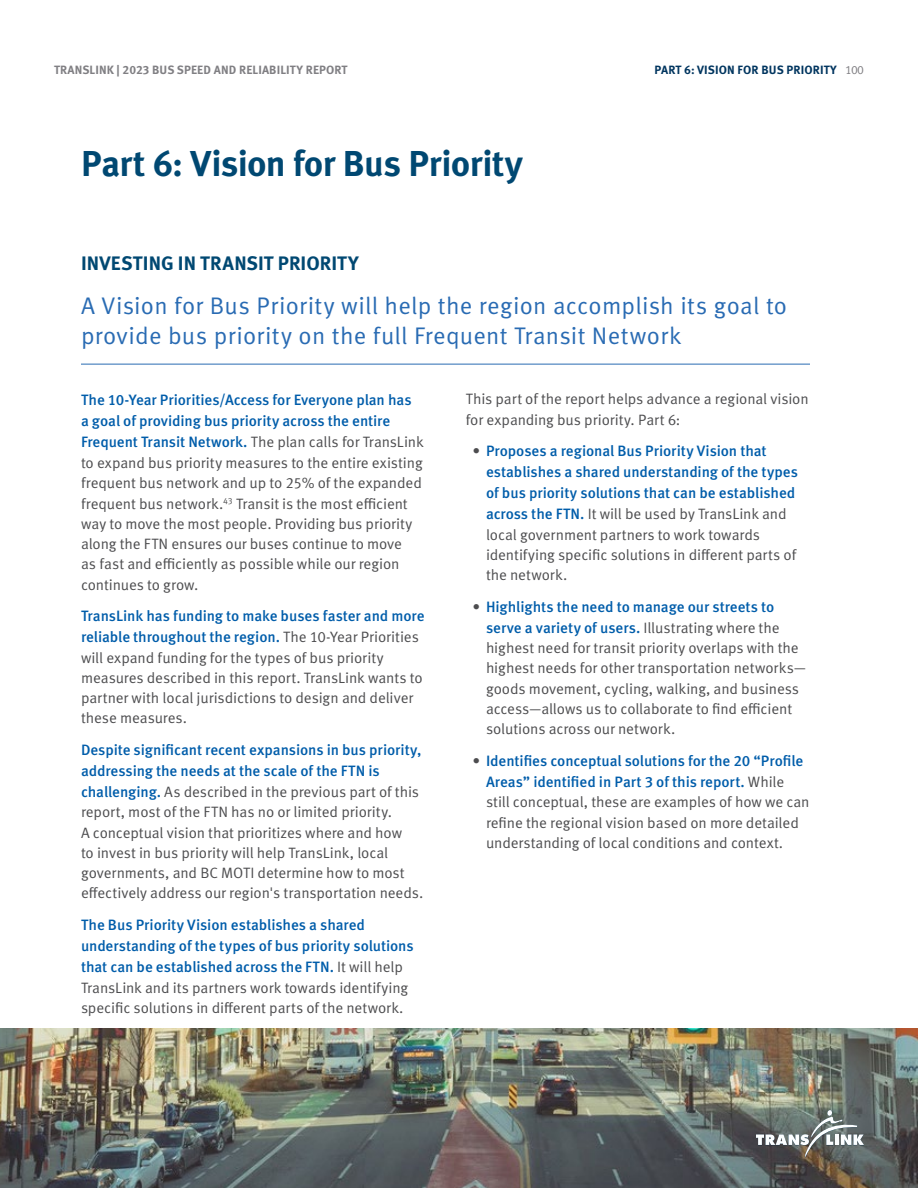
<style>
.page{position:relative;width:918px;height:1188px;background:#fff}
.page>*{position:absolute;margin:0;border:0;box-sizing:border-box;transform-origin:0 0}
.Header_1{font:700 36px "Meta Pro";letter-spacing:-.01em;color:#004872}
.Special_Header{font:24px/30px "Meta Pro Norm";letter-spacing:.01em;color:#296bb3}
.Header_2{font:700 19.5px "Meta Pro";letter-spacing:.015em;color:#004872}
.Paragraph_1-GREP_Styled_Numbers{font:15px/20.4px "Meta Pro Norm";letter-spacing:-.01em;color:#4d4d4f}
.Paragraph_1-GREP_Styled_Numbers-2{font:500 15px/20.7px "Meta Pro";letter-spacing:-.005em;color:#005daa}
.t1{font:700 12px "Meta Pro";letter-spacing:.01em;color:#807f83}
.t2{font:700 12px "Meta Pro";letter-spacing:.01em;color:#00355f}
.s1{font-family:"Meta Pro Norm";font-weight:400;color:#807f83}
.s2{font-family:"Meta Pro";font-weight:500;color:#005daa}
.s3{font-family:"Meta Pro Norm";font-weight:400;color:#4d4d4f}
</style>
<div class="page">
<hr style="left:81px;top:364px;width:729px;height:1px;background:#296bb3">
<img style="left:0;top:1028px;width:918px;height:160px">
<svg style="left:756px;top:1110px;width:108px;height:48px"></svg>
<p class="t1" style="left:54px;top:60px;width:295px">TRANSLINK | 2023 BUS SPEED AND RELIABILITY REPORT</p>
<p class="t2" style="left:655px;top:60px;width:15px">Part</p>
<p class="t2" style="left:684px;top:60px;width:181px">6: Vision for Bus Priority <span class="s1">100</span></p>
<h2 class="Header_1" style="left:81px;top:135px;width:444px">Part 6: Vision for Bus Priority</h2>
<h3 class="Header_2" style="left:81px;top:248px;width:73px">INVESTING</h3>
<h3 class="Header_2" style="left:178px;top:248px;width:182px">IN TRANSIT PRIO RITY</h3>
<p class="Special_Header" style="left:81px;top:289px;width:708px">A Vision for Bus Priority will help the region accomplish its goal to provide bus priority on the full Frequent Transit Network</p>
<p class="Paragraph_1-GREP_Styled_Numbers" style="left:81px;top:389px;width:344px"><span class="s2">The 10-Year Priorities/Access for Everyone plan has<br>a goal of providing bus priority across the entire Frequent Transit Network.</span> The plan calls for TransLink to expand bus priority measures to the entire existing frequent bus network and up to 25% of the expanded frequent bus network.<sup>43</sup> Transit is the most efficient way to move the most people. Providing bus priority along the FTN ensures our buses continue to move<br>as fast and efficiently as possible while our region continues to grow.</p>
<p class="Paragraph_1-GREP_Styled_Numbers" style="left:81px;top:605px;width:345px"><span class="s2">TransLink has funding to make buses faster and more reliable throughout the region.</span> The 10-Year Priorities will expand funding for the types of bus priority measures described in this report. TransLink wants to partner with local jurisdictions to design and deliver these measures.</p>
<p class="Paragraph_1-GREP_Styled_Numbers" style="left:81px;top:739px;width:344px"><span class="s2">Despite significant recent expansions in bus priority, addressing the needs at the scale of the FTN is challenging.</span> As described in the previous part of this report, most of the FTN has no or limited priority.<br>A conceptual vision that prioritizes where and how<br>to invest in bus priority will help TransLink, local governments, and BC MOTI determine how to most effectively address our region's transportation needs.</p>
<p class="Paragraph_1-GREP_Styled_Numbers-2" style="left:81px;top:914px;width:334px">The Bus Priority Vision establishes a shared understanding of the types of bus priority solutions that can be established across the FTN. <span class="s3">It will help TransLink and its partners work towards identifying specific solutions in different parts of the network.</span></p>
<p class="Paragraph_1-GREP_Styled_Numbers" style="left:466px;top:388px;width:345px">This part of the report helps advance a regional vision for expanding bus priority. Part 6:</p>
<p class="Paragraph_1-GREP_Styled_Numbers-2" style="left:486px;top:440px;width:314px;text-indent:-14px"><span class="s3">•</span> Proposes a regional Bus Priority Vision that establishes a shared understanding of the types of bus priority solutions that can be established across the FTN. <span class="s3">It will be used by TransLink and local government partners to work towards identifying specific solutions in different parts of the network.</span></p>
<p class="Paragraph_1-GREP_Styled_Numbers" style="left:486px;top:596px;width:322px;text-indent:-14px">• <span class="s2">Highlights the need to manage our streets to serve a variety of users.</span> I llustrating where the highest need for transit priority overlaps with the highest needs for other transportation networks— goods movement, cycling, walking, and business access—allows us to collaborate to find efficient solutions across our network.</p>
<p class="Paragraph_1-GREP_Styled_Numbers" style="left:486px;top:750px;width:325px;text-indent:-14px">• <span class="s2">Identifies conceptual solutions for the 20 “Profile Areas” identified in Part 3 of this report.</span> While still conceptual, these are examples of how we can refine the regional vision based on more detailed understanding of local conditions and context.</p>
</div>
